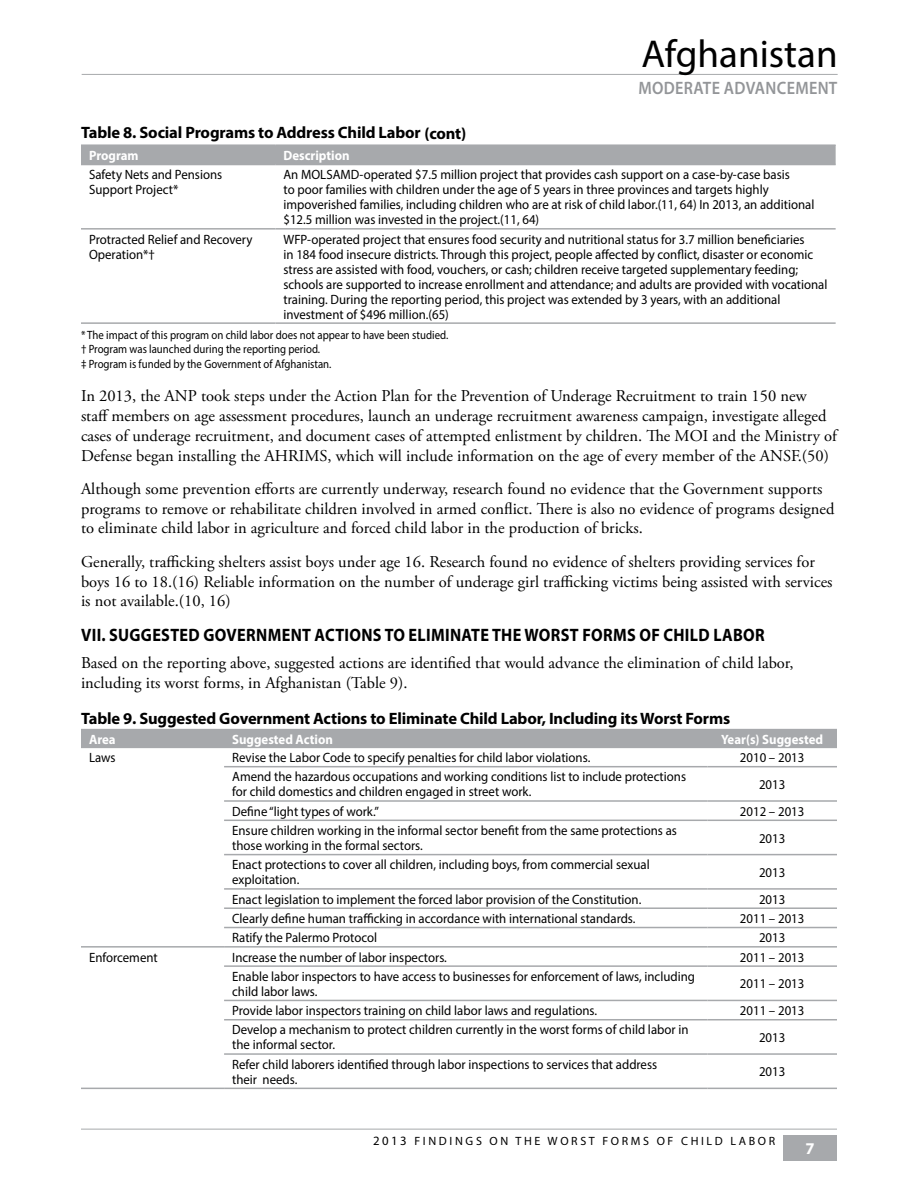
<style>
.page{position:relative;width:918px;height:1188px;background:#fff}
.page>*{position:absolute;margin:0;border:0;box-sizing:border-box;transform-origin:0 0}
.t1{font:39px "Myriad Pro";color:#000}
.H1-MAIN_HEADS{font:700 18px "Myriad Pro";letter-spacing:.02em;color:#000;scale:.9 1}
.t2{font:600 18px "Myriad Pro";letter-spacing:.02em;color:#939598;scale:.9 1}
.t3{font:16.5px/19.8px "Adobe Garamond Pro";color:#000}
.TABLE_TITLES{font:700 16.5px "Myriad Pro";letter-spacing:-.01em;color:#000}
.t4{font:700 16.5px "Myriad Pro";color:#fff}
.TABLE_TEXT{font:13.5px/15px "Myriad Pro";color:#000;scale:.95 1}
.TABLE_TEXT-2{font:700 13.5px "Myriad Pro";color:#fff;scale:.95 1}
.TABLE_SOURCES{font:12px "Myriad Pro";color:#000;scale:.9 1}
.TABLE_SOURCES-2{font:12px "Myriad Pro";letter-spacing:.22em;color:#000}
.s1{font-size:12.75px}
</style>
<div class="page">
<hr style="left:82px;top:74px;width:756px;height:1px;background:#a7a9ac">
<div style="left:783px;top:1136px;width:54px;height:25px;background:#a7a9ac"></div>
<hr style="left:81px;top:1129px;width:756px;height:1px;background:#a7a9ac">
<div style="left:81px;top:146px;width:755px;height:18px;background:#a7a9ac"></div>
<hr style="left:81px;top:144px;width:194px;height:2px;background:#a7a9ac">
<hr style="left:275px;top:144px;width:561px;height:2px;background:#a7a9ac">
<hr style="left:81px;top:164px;width:194px;height:1px;background:#a7a9ac">
<hr style="left:275px;top:164px;width:561px;height:1px;background:#a7a9ac">
<hr style="left:81px;top:228px;width:194px;height:2px;background:#a7a9ac">
<hr style="left:275px;top:228px;width:561px;height:2px;background:#a7a9ac">
<hr style="left:81px;top:322px;width:194px;height:2px;background:#a7a9ac">
<hr style="left:275px;top:322px;width:561px;height:2px;background:#a7a9ac">
<div style="left:81px;top:729px;width:756px;height:19px;background:#a7a9ac"></div>
<hr style="left:224px;top:766px;width:483px;height:1px;background:#a7a9ac">
<hr style="left:707px;top:766px;width:130px;height:1px;background:#a7a9ac">
<hr style="left:224px;top:800px;width:483px;height:2px;background:#a7a9ac">
<hr style="left:707px;top:800px;width:130px;height:2px;background:#a7a9ac">
<hr style="left:224px;top:820px;width:483px;height:1px;background:#a7a9ac">
<hr style="left:707px;top:820px;width:130px;height:1px;background:#a7a9ac">
<hr style="left:224px;top:854px;width:483px;height:1px;background:#a7a9ac">
<hr style="left:707px;top:854px;width:130px;height:1px;background:#a7a9ac">
<hr style="left:224px;top:888px;width:483px;height:2px;background:#a7a9ac">
<hr style="left:707px;top:888px;width:130px;height:2px;background:#a7a9ac">
<hr style="left:224px;top:907px;width:483px;height:2px;background:#a7a9ac">
<hr style="left:707px;top:907px;width:130px;height:2px;background:#a7a9ac">
<hr style="left:224px;top:927px;width:483px;height:1px;background:#a7a9ac">
<hr style="left:707px;top:927px;width:130px;height:1px;background:#a7a9ac">
<hr style="left:81px;top:946px;width:143px;height:2px;background:#a7a9ac">
<hr style="left:224px;top:946px;width:483px;height:2px;background:#a7a9ac">
<hr style="left:707px;top:946px;width:130px;height:2px;background:#a7a9ac">
<hr style="left:224px;top:965px;width:483px;height:2px;background:#a7a9ac">
<hr style="left:707px;top:965px;width:130px;height:2px;background:#a7a9ac">
<hr style="left:224px;top:1000px;width:483px;height:1px;background:#a7a9ac">
<hr style="left:707px;top:1000px;width:130px;height:1px;background:#a7a9ac">
<hr style="left:224px;top:1019px;width:483px;height:1px;background:#a7a9ac">
<hr style="left:707px;top:1019px;width:130px;height:1px;background:#a7a9ac">
<hr style="left:224px;top:1053px;width:483px;height:2px;background:#a7a9ac">
<hr style="left:707px;top:1053px;width:130px;height:2px;background:#a7a9ac">
<hr style="left:81px;top:1088px;width:143px;height:1px;background:#a7a9ac">
<hr style="left:224px;top:1088px;width:483px;height:1px;background:#a7a9ac">
<hr style="left:707px;top:1088px;width:130px;height:1px;background:#a7a9ac">
<h1 class="t1" style="left:641px;top:30px;width:198px">Afghanistan</h1>
<h2 class="t2" style="left:638px;top:77px;width:223px">MODERATE ADVANCEMENT</h2>
<h4 class="TABLE_TITLES" style="left:81px;top:122px;width:387px">Table 8. Social Programs to Address Child Labor (cont)</h4>
<p class="TABLE_TEXT-2" style="left:89px;top:147px;width:54px">Program</p>
<p class="TABLE_TEXT-2" style="left:284px;top:147px;width:71px">Description</p>
<p class="TABLE_TEXT" style="left:89px;top:167px;width:142px">Safety Nets and Pensions<br>Support Project*</p>
<p class="TABLE_TEXT" style="left:284px;top:167px;width:560px">An MOLSAMD-operated $7.5 million project that provides cash support on a case-by-case basis<br>to poor families with children under the age of 5 years in three provinces and targets highly impoverished families, including children who are at risk of child labor.(11, 64) In 2013, an additional $12.5 million was invested in the project.(11, 64)</p>
<p class="TABLE_TEXT" style="left:89px;top:231px;width:173px">Protracted Relief and Recovery<br>Operation*†</p>
<p class="TABLE_TEXT" style="left:284px;top:231px;width:574px">WFP-operated project that ensures food security and nutritional status for 3.7 million beneficiaries<br>in 184 food insecure districts. Through this project, people affected by conflict, disaster or economic stress are assisted with food, vouchers, or cash; children receive targeted supplementary feeding; schools are supported to increase enrollment and attendance; and adults are provided with vocational training. During the reporting period, this project was extended by 3 years, with an additional investment of $496 million.(65)</p>
<p class="TABLE_SOURCES" style="left:81px;top:328px;width:410px">* The impact of this program on child labor does not appear to have been studied.</p>
<p class="TABLE_SOURCES" style="left:81px;top:342px;width:267px">† Program was launched during the reporting period.</p>
<p class="TABLE_SOURCES" style="left:81px;top:356px;width:280px">‡ Program is funded by the Government of Afghanistan.</p>
<p class="t3" style="left:81px;top:387px;width:757px">In 2013, the ANP took steps under the Action Plan for the Prevention of Underage Recruitment to train 150 new staff members on age assessment procedures, launch an underage recruitment awareness campaign, investigate alleged cases of underage recruitment, and document cases of attempted enlistment by children. The MOI and the Ministry of Defense began installing the AHRIMS, which will include information on the age of every member of the ANSF.(50)</p>
<p class="t3" style="left:81px;top:479px;width:755px">Although some prevention efforts are currently underway, research found no evidence that the Government supports programs to remove or rehabilitate children involved in armed conflict. There is also no evidence of programs designed to eliminate child labor in agriculture and forced child labor in the production of bricks.</p>
<p class="t3" style="left:81px;top:552px;width:753px">Generally, trafficking shelters assist boys under age 16. Research found no evidence of shelters providing services for boys 16 to 18.(16) Reliable information on the number of underage girl trafficking victims being assisted with services is not available.(10, 16)</p>
<h2 class="H1-MAIN_HEADS" style="left:81px;top:624px;width:761px">VII. SUGGESTED GOVERNMENT ACTIONS TO ELIMINATE THE WORST FORMS OF CHILD LABOR</h2>
<p class="t3" style="left:81px;top:653px;width:714px">Based on the reporting above, suggested actions are identified that would advance the elimination of child labor, including its worst forms, in Afghanistan (Table 9).</p>
<h4 class="TABLE_TITLES" style="left:81px;top:708px;width:651px">Table 9. Suggested Government Actions to Eliminate Child Labor, Including its Worst Forms</h4>
<p class="TABLE_TEXT-2" style="left:89px;top:730px;width:30px">Area</p>
<p class="TABLE_TEXT-2" style="left:232px;top:730px;width:108px">Suggested Action</p>
<p class="TABLE_TEXT-2" style="left:721px;top:730px;width:109px">Year(s) Suggested</p>
<p class="TABLE_TEXT" style="left:89px;top:750px;width:29px">Laws</p>
<p class="TABLE_TEXT" style="left:232px;top:750px;width:379px">Revise the Labor Code to specify penalties for child labor violations.</p>
<p class="TABLE_TEXT" style="left:740px;top:750px;width:69px">2010 – 2013</p>
<p class="TABLE_TEXT" style="left:232px;top:769px;width:479px">Amend the hazardous occupations and working conditions list to include protections for child domestics and children engaged in street work.</p>
<p class="TABLE_TEXT" style="left:759px;top:777px;width:29px">2013</p>
<p class="TABLE_TEXT" style="left:232px;top:803px;width:156px">Define “light types of work.”</p>
<p class="TABLE_TEXT" style="left:740px;top:803px;width:69px">2012 – 2013</p>
<p class="TABLE_TEXT" style="left:232px;top:823px;width:470px">Ensure children working in the informal sector benefit from the same protections as those working in the formal sectors.</p>
<p class="TABLE_TEXT" style="left:759px;top:830px;width:29px">2013</p>
<p class="TABLE_TEXT" style="left:232px;top:857px;width:441px">Enact protections to cover all children, including boys, from commercial sexual exploitation.</p>
<p class="TABLE_TEXT" style="left:759px;top:865px;width:29px">2013</p>
<p class="TABLE_TEXT" style="left:232px;top:891px;width:432px">Enact legislation to implement the forced labor provision of the Constitution.</p>
<p class="TABLE_TEXT" style="left:759px;top:891px;width:29px">2013</p>
<p class="TABLE_TEXT" style="left:232px;top:911px;width:426px">Clearly define human trafficking in accordance with international standards.</p>
<p class="TABLE_TEXT" style="left:740px;top:911px;width:69px">2011 – 2013</p>
<p class="TABLE_TEXT" style="left:232px;top:930px;width:154px">Ratify the Palermo Protocol</p>
<p class="TABLE_TEXT" style="left:759px;top:930px;width:29px">2013</p>
<p class="TABLE_TEXT" style="left:89px;top:949px;width:74px">Enforcement</p>
<p class="TABLE_TEXT" style="left:232px;top:949px;width:228px">Increase the number of labor inspectors.</p>
<p class="TABLE_TEXT" style="left:740px;top:949px;width:69px">2011 – 2013</p>
<p class="TABLE_TEXT" style="left:232px;top:969px;width:489px">Enable labor inspectors to have access to businesses for enforcement of laws, including child labor laws.</p>
<p class="TABLE_TEXT" style="left:740px;top:976px;width:69px">2011 – 2013</p>
<p class="TABLE_TEXT" style="left:232px;top:1003px;width:386px">Provide labor inspectors training on child labor laws and regulations.</p>
<p class="TABLE_TEXT" style="left:740px;top:1003px;width:69px">2011 – 2013</p>
<p class="TABLE_TEXT" style="left:232px;top:1022px;width:482px">Develop a mechanism to protect children currently in the worst forms of child labor in the informal sector.</p>
<p class="TABLE_TEXT" style="left:759px;top:1030px;width:29px">2013</p>
<p class="TABLE_TEXT" style="left:232px;top:1057px;width:449px">Refer child laborers identified through labor inspections to services that address their needs.</p>
<p class="TABLE_TEXT" style="left:759px;top:1064px;width:29px">2013</p>
<p class="TABLE_SOURCES-2" style="left:373px;top:1134px;width:404px"><span class="s1">2013</span> FINDINGS ON THE WORST FORMS OF CHILD LABOR</p>
<p class="t4" style="left:805px;top:1138px;width:11px">7</p>
</div>
